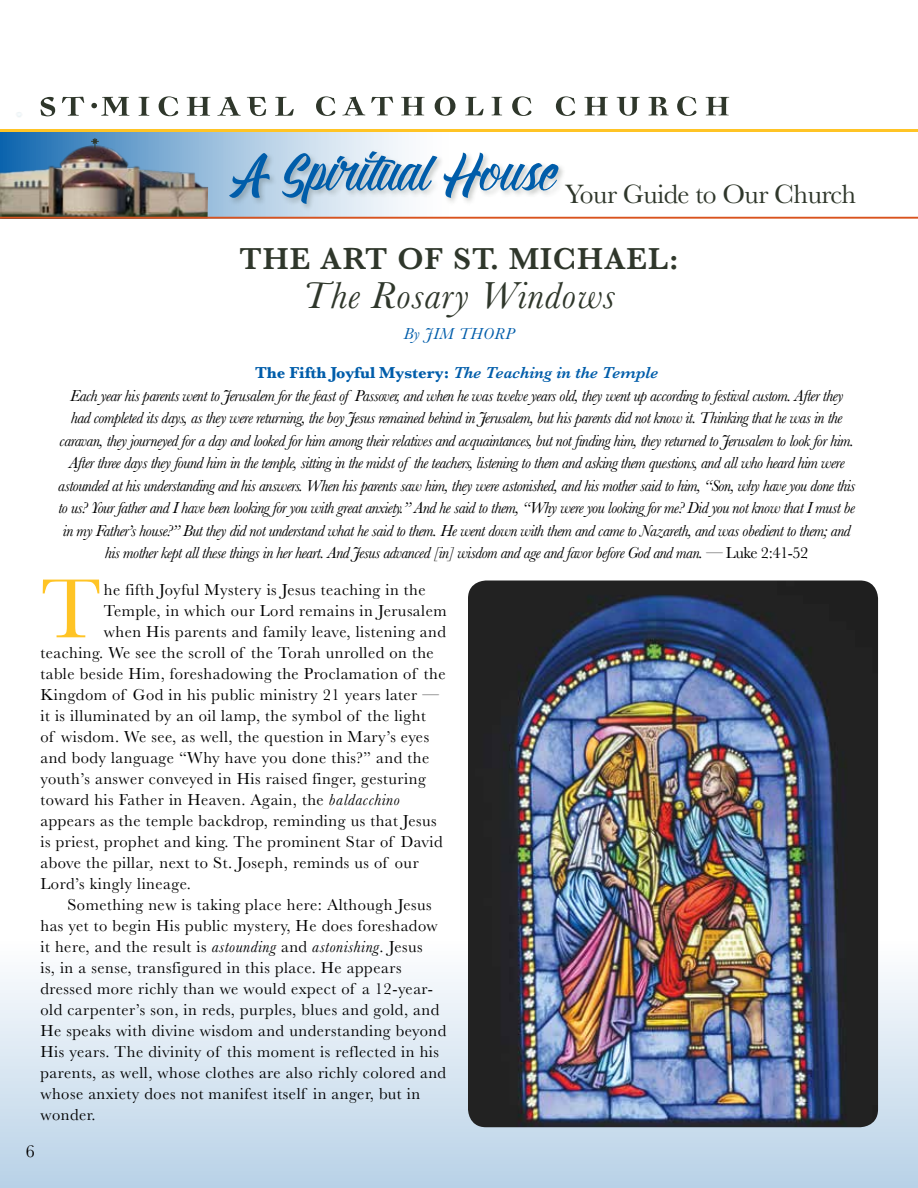
<style>
.page{position:relative;width:918px;height:1188px;background:#fff}
.page>*{position:absolute;margin:0;border:0;box-sizing:border-box;transform-origin:0 0}
.t1{font:87.15px "Baskerville";color:#ffc425}
.t2{font:51.3px "Kadisoka Script";color:#005daa}
.t3{font:italic 39px "Baskerville";letter-spacing:.02em;color:#2f372b}
.t4{font:600 31.5px "Baskerville";letter-spacing:.03em;color:#2f372b}
.t5{font:27.6px "Baskerville";letter-spacing:-.02em;color:#2f372b}
.t6{font:18px "Baskerville";color:#000}
.t7{font:16.5px "Baskerville";letter-spacing:.03em;color:#000}
.t8{font:italic 16.5px/22.5px "Baskerville";letter-spacing:-.03em;color:#000;text-align:center}
.t9{font:italic 16.5px "Baskerville";letter-spacing:.03em;color:#005daa}
.s1{font-weight:700;font-style:normal;color:#005daa}
.s2{font-weight:600;color:#005daa}
.s3{font-style:normal}
.s4{font-style:italic}
</style>
<div class="page">
<hr style="left:0;top:129px;width:918px;height:3px;background:#ffc425">
<svg style="left:316px;top:96px;width:19px;height:20px"></svg>
<svg style="left:342px;top:97px;width:23px;height:19px"></svg>
<svg style="left:371px;top:97px;width:22px;height:18px"></svg>
<svg style="left:401px;top:97px;width:24px;height:18px"></svg>
<svg style="left:435px;top:97px;width:21px;height:19px"></svg>
<svg style="left:465px;top:97px;width:18px;height:18px"></svg>
<svg style="left:492px;top:97px;width:10px;height:18px"></svg>
<svg style="left:512px;top:96px;width:19px;height:20px"></svg>
<svg style="left:556px;top:96px;width:19px;height:20px"></svg>
<svg style="left:584px;top:97px;width:24px;height:18px"></svg>
<svg style="left:617px;top:97px;width:23px;height:19px"></svg>
<svg style="left:648px;top:97px;width:21px;height:19px"></svg>
<svg style="left:677px;top:96px;width:19px;height:20px"></svg>
<svg style="left:706px;top:97px;width:23px;height:18px"></svg>
<svg style="left:217px;top:97px;width:24px;height:19px"></svg>
<svg style="left:247px;top:97px;width:19px;height:19px"></svg>
<svg style="left:275px;top:97px;width:19px;height:19px"></svg>
<div style="left:0;top:939px;width:918px;height:249px;background:linear-gradient(to bottom,#fffeff,#b7d1e7)"></div>
<svg style="left:210px;top:132px;width:242px;height:85px"></svg>
<img style="left:0;top:96px;width:210px;height:121px">
<svg style="left:91px;top:138px;width:8px;height:11px"></svg>
<div style="left:228px;top:149px;width:339px;height:63px;background:#2f372b;opacity:.27"></div>
<hr style="left:0;top:217px;width:918px;height:2px;background:#d9531e">
<img style="left:468px;top:580px;width:410px;height:547px">
<h2 class="t2" style="left:229px;top:131px;width:328px">A Spiritual House</h2>
<h3 class="t5" style="left:565px;top:177px;width:292px">Your Guide to Our Church</h3>
<h3 class="t4" style="left:240px;top:237px;width:440px">THE ART OF ST. MICHAEL:</h3>
<h3 class="t3" style="left:303px;top:270px;width:314px">The Rosary Windows</h3>
<p class="t9" style="left:404px;top:323px;width:112px">By JIM THORP</p>
<p class="t8" style="left:58px;top:362px;width:799px"><span class="s1">The Fifth Joyful Mystery:</span> <span class="s2">The Teaching in the Temple<br></span>Each year his parents went to Jerusalem for the feast of Passover, and when he was twelve years old, they went up according to festival custom. After they had completed its days, as they were returning, the boy Jesus remained behind in Jerusalem, but his parents did not know it. Thinking that he was in the caravan, they journeyed for a day and looked for him among their relatives and acquaintances, but not finding him, they returned to Jerusalem to look for him.<br>After three days they found him in the temple, sitting in the midst of the teachers, listening to them and asking them questions, and all who heard him were astounded at his understanding and his answers. When his parents saw him, they were astonished, and his mother said to him, “Son, why have you done this to us? Your father and I have been looking for you with great anxiety.” And he said to them, “Why were you looking for me? Did you not know that I must be in my Father’s house?” But they did not understand what he said to them. He went down with them and came to Nazareth, and was obedient to them; and his mother kept all these things in her heart. And Jesus advanced [in] wisdom and age and favor before God and man. — <span class="s3">Luke 2:41-52</span></p>
<h1 class="t1" style="left:40px;top:554px;width:62px">T</h1>
<p class="t7" style="left:104px;top:579px;width:323px">he fifth Joyful Mystery is Jesus teaching in the</p>
<p class="t7" style="left:104px;top:600px;width:344px">Temple, in which our Lord remains in Jerusalem</p>
<p class="t7" style="left:104px;top:621px;width:344px">when His parents and family leave, listening and</p>
<p class="t7" style="left:41px;top:642px;width:395px">teaching. We see the scroll of the Torah unrolled on the</p>
<p class="t7" style="left:41px;top:663px;width:407px">table beside Him, foreshadowing the Proclamation of the</p>
<p class="t7" style="left:41px;top:684px;width:400px">Kingdom of God in his public ministry 21 years later —</p>
<p class="t7" style="left:41px;top:705px;width:387px">it is illuminated by an oil lamp, the symbol of the light</p>
<p class="t7" style="left:41px;top:726px;width:390px">of wisdom. We see, as well, the question in Mary’s eyes</p>
<p class="t7" style="left:41px;top:747px;width:390px">and body language “Why have you done this?” and the</p>
<p class="t7" style="left:41px;top:769px;width:387px">youth’s answer conveyed in His raised finger, gesturing</p>
<p class="t7" style="left:41px;top:790px;width:361px">toward his Father in Heaven. Again, the <span class="s4">baldacchino</span></p>
<p class="t7" style="left:41px;top:811px;width:398px">appears as the temple backdrop, reminding us that Jesus</p>
<p class="t7" style="left:41px;top:832px;width:404px">is priest, prophet and king. The prominent Star of David</p>
<p class="t7" style="left:41px;top:853px;width:380px">above the pillar<span class="s4">,</span> next to St. Joseph, reminds us of our</p>
<p class="t7" style="left:41px;top:874px;width:152px">Lord’s kingly lineage.</p>
<p class="t7" style="left:67px;top:895px;width:366px">Something new is taking place here: Although Jesus</p>
<p class="t7" style="left:41px;top:916px;width:399px">has yet to begin His public mystery, He does foreshadow</p>
<p class="t7" style="left:41px;top:937px;width:384px">it here, and the result is <span class="s4">astounding</span> and <span class="s4">astonishing</span>. Jesus</p>
<p class="t7" style="left:41px;top:958px;width:363px">is, in a sense, transfigured in this place. He appears</p>
<p class="t7" style="left:41px;top:979px;width:394px">dressed more richly than we would expect of a 12-year-</p>
<p class="t7" style="left:41px;top:1000px;width:400px">old carpenter’s son, in reds, purples, blues and gold, and</p>
<p class="t7" style="left:41px;top:1021px;width:407px">He speaks with divine wisdom and understanding beyond</p>
<p class="t7" style="left:41px;top:1042px;width:400px">His years. The divinity of this moment is reflected in his</p>
<p class="t7" style="left:41px;top:1063px;width:407px">parents, as well, whose clothes are also richly colored and</p>
<p class="t7" style="left:41px;top:1084px;width:381px">whose anxiety does not manifest itself in anger, but in</p>
<p class="t7" style="left:41px;top:1105px;width:57px">wonder.</p>
<p class="t6" style="left:26px;top:1140px;width:10px">6</p>
</div>
